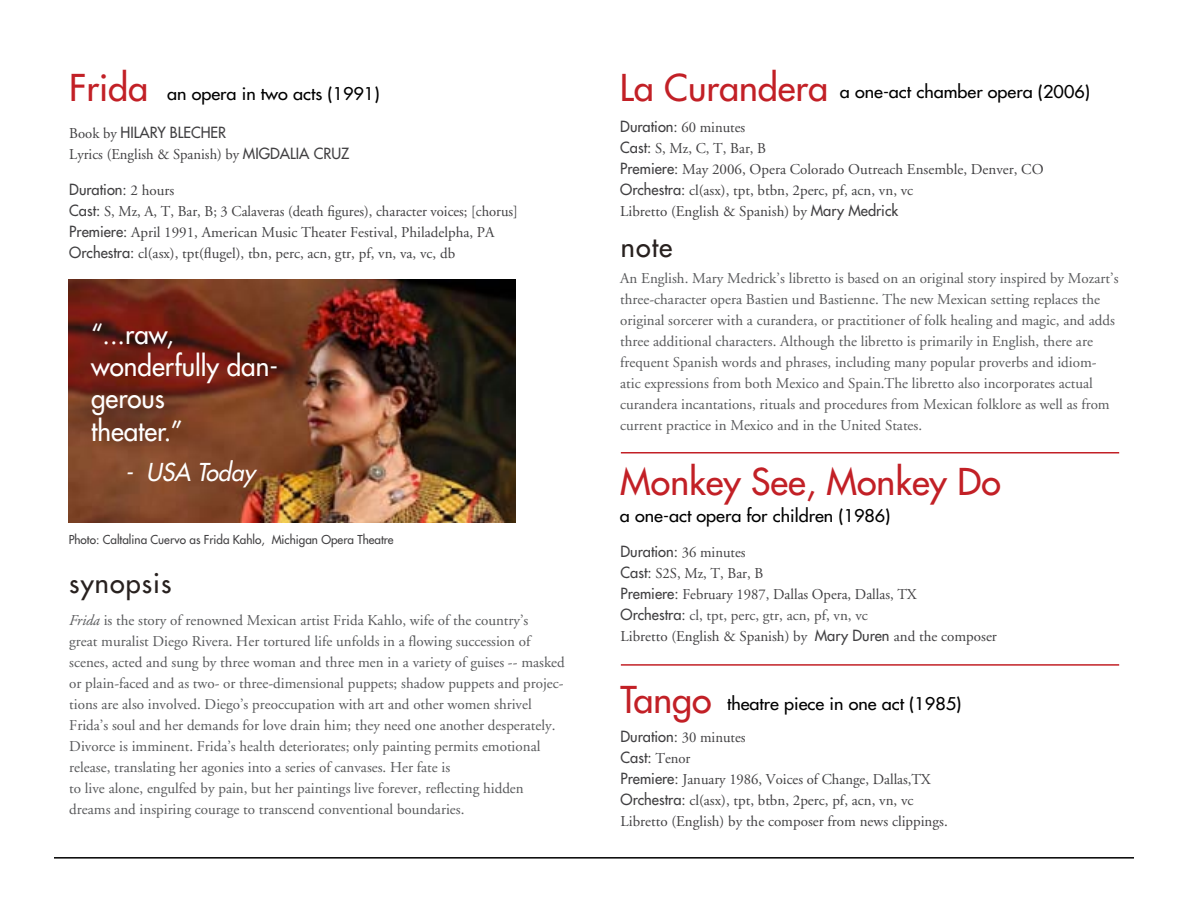
<style>
.page{position:relative;width:1188px;height:918px;background:#fff}
.page>*{position:absolute;margin:0;border:0;box-sizing:border-box;transform-origin:0 0}
.t1{font:36px "Futura";color:#c22026}
.t2{font:27px/32.4px "Futura";color:#fff}
.t3{font:27px "Futura";letter-spacing:.04em;color:#28211f}
.t4{font:italic 24px "Futura";color:#fff}
.t5{font:17.1px "Futura";color:#000;scale:1.05 1}
.t6{font:15px/21px "Adobe Garamond";color:#58595b}
.t7{font:15px/21px "Adobe Garamond";color:#414042}
.t8{font:15px/21px "Futura";color:#414042}
.t9{font:12px "Futura";color:#414042}
.s1{font-size:36px;color:#c22026}
.s2{font-family:"Adobe Garamond"}
.s3{font-family:"Futura"}
.s4{font-style:italic}
.s5{color:#4f4f51}
</style>
<div class="page">
<img style="left:69px;top:280px;width:447px;height:242px">
<hr style="left:54px;top:857px;width:1080px;height:2px;background:#000101">
<hr style="left:621px;top:452px;width:498px;height:2px;background:#c22026">
<hr style="left:621px;top:664px;width:498px;height:2px;background:#c22026">
<p class="t5" style="left:69px;top:82px;width:297px"><span class="s1">Frida</span> an opera in two acts (1991)</p>
<p class="t8" style="left:69px;top:121px;width:158px"><span class="s2">Book by</span> HILARY BLECHER</p>
<p class="t7" style="left:69px;top:144px;width:282px">Lyrics (English &amp; Spanish) by <span class="s3">MIGDALIA CRUZ</span></p>
<p class="t8" style="left:69px;top:178px;width:106px">Duration: <span class="s2">2 hours</span></p>
<p class="t7" style="left:69px;top:201px;width:450px"><span class="s3">Cast:</span> S, Mz, A, T, Bar, B; 3 Calaveras (death figures), character voices; [chorus]<br><span class="s3">Premiere:</span> April 1991, American Music Theater Festival, Philadelpha, PA<br><span class="s3">Orchestra:</span> cl(asx), tpt(flugel), tbn, perc, acn, gtr, pf, vn, va, vc, db</p>
<h2 class="t2" style="left:91px;top:317px;width:188px">“...raw, wonderfully dan&shy;gerous<br>theater.”</h2>
<h3 class="t4" style="left:125px;top:456px;width:131px">- USA Today</h3>
<p class="t9" style="left:69px;top:531px;width:326px">Photo: Caltalina Cuervo as Frida Kahlo, Michigan Opera Theatre</p>
<h2 class="t3" style="left:69px;top:566px;width:104px">synopsis</h2>
<p class="t6" style="left:69px;top:610px;width:497px"><span class="s4">Frida</span> is the story of renowned Mexican artist Frida Kahlo, wife of the country’s<br>great muralist Diego Rivera. Her tortured life unfolds in a flowing succession of scenes, acted and sung by three woman and three men in a variety of guises -- masked or plain-faced and as two- or three-dimensional puppets; shadow puppets and projec&shy;tions are also involved. Diego’s preoccupation with art and other women shrivel Frida’s soul and her demands for love drain him; they need one another desperately.<br>Divorce is imminent. Frida’s health deteriorates; only painting permits emotional release, translating her agonies into a series of canvases. Her fate is<br>to live alone, engulfed by pain, but her paintings live forever, reflecting hidden dreams and inspiring courage to transcend conventional boundaries.</p>
<p class="t5" style="left:620px;top:81px;width:449px"><span class="s1">La Curandera</span> a one-act chamber opera (2006)</p>
<p class="t8" style="left:620px;top:115px;width:126px">Duration: <span class="s2">60 minutes</span></p>
<p class="t7" style="left:620px;top:138px;width:425px"><span class="s3">Cast:</span> S, Mz, C, T, Bar, B<br><span class="s3">Premiere:</span> May 2006, Opera Colorado Outreach Ensemble, Denver, CO <span class="s3">Orchestra:</span> cl(asx), tpt, btbn, 2perc, pf, acn, vn, vc<br>Libretto (English &amp; Spanish) by <span class="s3">Mary Medrick</span></p>
<h2 class="t3" style="left:621px;top:229px;width:53px">note</h2>
<p class="t6" style="left:620px;top:268px;width:500px">An English. Mary Medrick’s libretto is based on an original story inspired by Mozart’s three-character opera Bastien und Bastienne. The new Mexican setting replaces the original sorcerer with a curandera, or practitioner of folk healing and magic, and adds three additional characters. Although the libretto is primarily in English, there are frequent Spanish words and phrases, including many popular proverbs and idiom&shy;atic expressions from both Mexico and Spain.The libretto also incorporates actual curandera incantations, rituals and procedures from Mexican folklore as well as from current practice in Mexico and in the United States.</p>
<h1 class="t1" style="left:620px;top:459px;width:382px">Monkey See, Monkey Do</h1>
<p class="t5" style="left:620px;top:505px;width:259px">a one-act opera for children (1986)</p>
<p class="t8" style="left:621px;top:541px;width:126px">Duration: <span class="s2">36 minutes</span></p>
<p class="t7" style="left:621px;top:563px;width:378px"><span class="s3">Cast:</span> S2S, Mz, T, Bar, B<br><span class="s3">Premiere:</span> February 1987, Dallas Opera, Dallas, TX<br><span class="s3">Orchestra:</span> <span class="s5">cl, tpt, perc, gtr, acn, pf, vn, vc<br></span>Libretto (English &amp; Spanish) by <span class="s3">Mary Duren</span> and the composer</p>
<p class="t5" style="left:621px;top:692px;width:326px"><span class="s1">Tango</span> theatre piece in one act (1985)</p>
<p class="t8" style="left:621px;top:726px;width:126px">Duration: <span class="s2">30 minutes<br></span>Cast: <span class="s2">Tenor</span></p>
<p class="t7" style="left:621px;top:769px;width:329px"><span class="s3">Premiere:</span> January 1986, Voices of Change, Dallas,TX<br><span class="s3">Orchestra:</span> cl(asx), tpt, btbn, 2perc, pf, acn, vn, vc<br>Libretto (English) by the composer from news clippings.</p>
</div>
